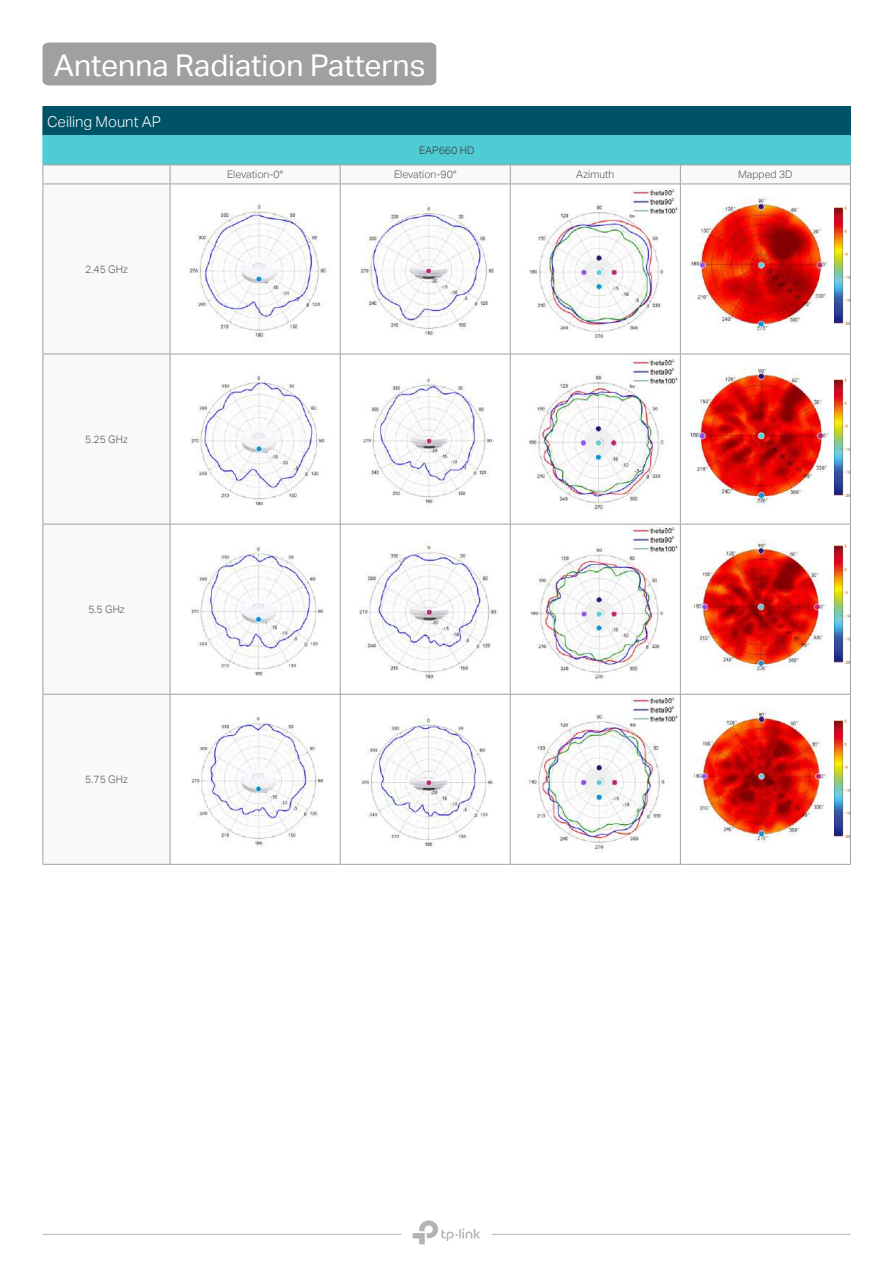
<style>
.page{position:relative;width:893px;height:1263px;background:#fff}
.page>*{position:absolute;margin:0;border:0;box-sizing:border-box;transform-origin:0 0}
.t1{font:30px "TP Link Aktiv Regular";color:#fff}
.t2{font:15px "TP Link Aktiv Light";color:#fff}
.t3{font:10.5px "TP Link Aktiv Light";color:#595757}
.t4{font:10.5px "TP Link Aktiv Light";color:#3e3a39}
</style>
<div class="page">
<hr style="left:43px;top:1234px;width:358px;height:1px;background:#b5b4b5">
<hr style="left:492px;top:1234px;width:358px;height:1px;background:#b5b4b5">
<svg style="left:413px;top:1220px;width:67px;height:24px"></svg>
<div style="left:43px;top:43px;width:393px;height:42px;background:#9fa0a0"></div>
<div style="left:43px;top:107px;width:807px;height:29px;background:#005267"></div>
<div style="left:43px;top:136px;width:807px;height:29px;background:#4ecbd5"></div>
<svg style="left:44px;top:166px;width:806px;height:698px"></svg>
<hr style="left:43px;top:106px;width:127px;height:1px;background:#005267">
<hr style="left:170px;top:106px;width:170px;height:1px;background:#005267">
<hr style="left:340px;top:106px;width:170px;height:1px;background:#005267">
<hr style="left:510px;top:106px;width:170px;height:1px;background:#005267">
<hr style="left:680px;top:106px;width:171px;height:1px;background:#005267">
<hr style="left:43px;top:135px;width:127px;height:1px;background:#4ecbd5">
<hr style="left:170px;top:135px;width:170px;height:1px;background:#4ecbd5">
<hr style="left:340px;top:135px;width:170px;height:1px;background:#4ecbd5">
<hr style="left:510px;top:135px;width:170px;height:1px;background:#4ecbd5">
<hr style="left:680px;top:135px;width:171px;height:1px;background:#4ecbd5">
<svg style="left:170px;top:166px;width:1px;height:18px"></svg>
<hr style="left:170px;top:184px;width:1px;height:170px;background:#9fa0a0">
<hr style="left:340px;top:184px;width:1px;height:170px;background:#9fa0a0">
<hr style="left:510px;top:184px;width:1px;height:170px;background:#9fa0a0">
<hr style="left:680px;top:184px;width:1px;height:170px;background:#9fa0a0">
<hr style="left:850px;top:184px;width:1px;height:170px;background:#9fa0a0">
<hr style="left:170px;top:354px;width:1px;height:170px;background:#9fa0a0">
<hr style="left:340px;top:354px;width:1px;height:170px;background:#9fa0a0">
<hr style="left:510px;top:354px;width:1px;height:170px;background:#9fa0a0">
<hr style="left:680px;top:354px;width:1px;height:170px;background:#9fa0a0">
<hr style="left:850px;top:354px;width:1px;height:170px;background:#9fa0a0">
<hr style="left:170px;top:524px;width:1px;height:170px;background:#9fa0a0">
<hr style="left:340px;top:524px;width:1px;height:170px;background:#9fa0a0">
<hr style="left:510px;top:524px;width:1px;height:170px;background:#9fa0a0">
<hr style="left:680px;top:524px;width:1px;height:170px;background:#9fa0a0">
<hr style="left:850px;top:524px;width:1px;height:170px;background:#9fa0a0">
<hr style="left:170px;top:695px;width:1px;height:169px;background:#9fa0a0">
<hr style="left:340px;top:695px;width:1px;height:169px;background:#9fa0a0">
<hr style="left:510px;top:695px;width:1px;height:169px;background:#9fa0a0">
<hr style="left:680px;top:695px;width:1px;height:169px;background:#9fa0a0">
<hr style="left:850px;top:695px;width:1px;height:169px;background:#9fa0a0">
<hr style="left:170px;top:864px;width:170px;height:1px;background:#9fa0a0">
<hr style="left:340px;top:864px;width:170px;height:1px;background:#9fa0a0">
<hr style="left:510px;top:864px;width:170px;height:1px;background:#9fa0a0">
<hr style="left:680px;top:864px;width:171px;height:1px;background:#9fa0a0">
<hr style="left:43px;top:165px;width:127px;height:1px;background:#9fa0a0">
<hr style="left:170px;top:165px;width:170px;height:1px;background:#9fa0a0">
<hr style="left:340px;top:165px;width:170px;height:1px;background:#9fa0a0">
<hr style="left:510px;top:165px;width:170px;height:1px;background:#9fa0a0">
<hr style="left:680px;top:165px;width:171px;height:1px;background:#9fa0a0">
<hr style="left:43px;top:184px;width:127px;height:1px;background:#9fa0a0">
<hr style="left:170px;top:184px;width:170px;height:1px;background:#9fa0a0">
<hr style="left:340px;top:184px;width:170px;height:1px;background:#9fa0a0">
<hr style="left:510px;top:184px;width:170px;height:1px;background:#9fa0a0">
<hr style="left:680px;top:184px;width:171px;height:1px;background:#9fa0a0">
<hr style="left:43px;top:354px;width:127px;height:1px;background:#9fa0a0">
<hr style="left:170px;top:354px;width:170px;height:1px;background:#9fa0a0">
<hr style="left:340px;top:354px;width:170px;height:1px;background:#9fa0a0">
<hr style="left:510px;top:354px;width:170px;height:1px;background:#9fa0a0">
<hr style="left:680px;top:354px;width:171px;height:1px;background:#9fa0a0">
<hr style="left:43px;top:524px;width:127px;height:1px;background:#9fa0a0">
<hr style="left:170px;top:524px;width:170px;height:1px;background:#9fa0a0">
<hr style="left:340px;top:524px;width:170px;height:1px;background:#9fa0a0">
<hr style="left:510px;top:524px;width:170px;height:1px;background:#9fa0a0">
<hr style="left:680px;top:524px;width:171px;height:1px;background:#9fa0a0">
<hr style="left:43px;top:694px;width:127px;height:1px;background:#9fa0a0">
<hr style="left:170px;top:694px;width:170px;height:1px;background:#9fa0a0">
<hr style="left:340px;top:694px;width:170px;height:1px;background:#9fa0a0">
<hr style="left:510px;top:694px;width:170px;height:1px;background:#9fa0a0">
<hr style="left:680px;top:694px;width:171px;height:1px;background:#9fa0a0">
<hr style="left:43px;top:864px;width:127px;height:1px;background:#9fa0a0">
<svg style="left:43px;top:164px;width:1px;height:20px"></svg>
<svg style="left:340px;top:165px;width:1px;height:19px"></svg>
<svg style="left:510px;top:165px;width:1px;height:19px"></svg>
<svg style="left:680px;top:165px;width:1px;height:19px"></svg>
<svg style="left:850px;top:107px;width:1px;height:77px"></svg>
<hr style="left:43px;top:184px;width:1px;height:170px;background:#9fa0a0">
<hr style="left:43px;top:354px;width:1px;height:170px;background:#9fa0a0">
<hr style="left:43px;top:524px;width:1px;height:170px;background:#9fa0a0">
<hr style="left:43px;top:695px;width:1px;height:169px;background:#9fa0a0">
<img style="left:173px;top:186px;width:164px;height:164px">
<img style="left:344px;top:186px;width:162px;height:163px">
<img style="left:513px;top:186px;width:164px;height:164px">
<img style="left:683px;top:186px;width:164px;height:164px">
<img style="left:173px;top:355px;width:164px;height:164px">
<img style="left:344px;top:357px;width:162px;height:161px">
<img style="left:513px;top:356px;width:165px;height:165px">
<img style="left:684px;top:357px;width:163px;height:162px">
<img style="left:173px;top:526px;width:164px;height:163px">
<img style="left:342px;top:526px;width:166px;height:166px">
<img style="left:514px;top:528px;width:163px;height:164px">
<img style="left:685px;top:529px;width:161px;height:161px">
<img style="left:174px;top:696px;width:162px;height:162px">
<img style="left:344px;top:697px;width:163px;height:163px">
<img style="left:513px;top:696px;width:164px;height:164px">
<img style="left:685px;top:698px;width:161px;height:161px">
<img style="left:834px;top:206px;width:16px;height:119px">
<img style="left:834px;top:378px;width:16px;height:119px">
<img style="left:834px;top:545px;width:16px;height:118px">
<img style="left:834px;top:719px;width:16px;height:119px">
<img style="left:632px;top:189px;width:46px;height:26px">
<img style="left:632px;top:359px;width:46px;height:26px">
<img style="left:632px;top:527px;width:46px;height:26px">
<img style="left:632px;top:696px;width:46px;height:26px">
<h1 class="t1" style="left:54px;top:48px;width:373px">Antenna Radiation Patterns</h1>
<h2 class="t2" style="left:47px;top:113px;width:116px">Ceiling Mount AP</h2>
<p class="t4" style="left:419px;top:144px;width:57px">EAP660 HD</p>
<p class="t3" style="left:227px;top:168px;width:57px">Elevation-0°</p>
<p class="t3" style="left:394px;top:168px;width:64px">Elevation-90°</p>
<p class="t3" style="left:576px;top:168px;width:40px">Azimuth</p>
<p class="t3" style="left:738px;top:168px;width:56px">Mapped 3D</p>
<p class="t3" style="left:85px;top:263px;width:44px">2.45 GHz</p>
<p class="t3" style="left:85px;top:433px;width:44px">5.25 GHz</p>
<p class="t3" style="left:88px;top:603px;width:38px">5.5 GHz</p>
<p class="t3" style="left:85px;top:773px;width:44px">5.75 GHz</p>
</div>
